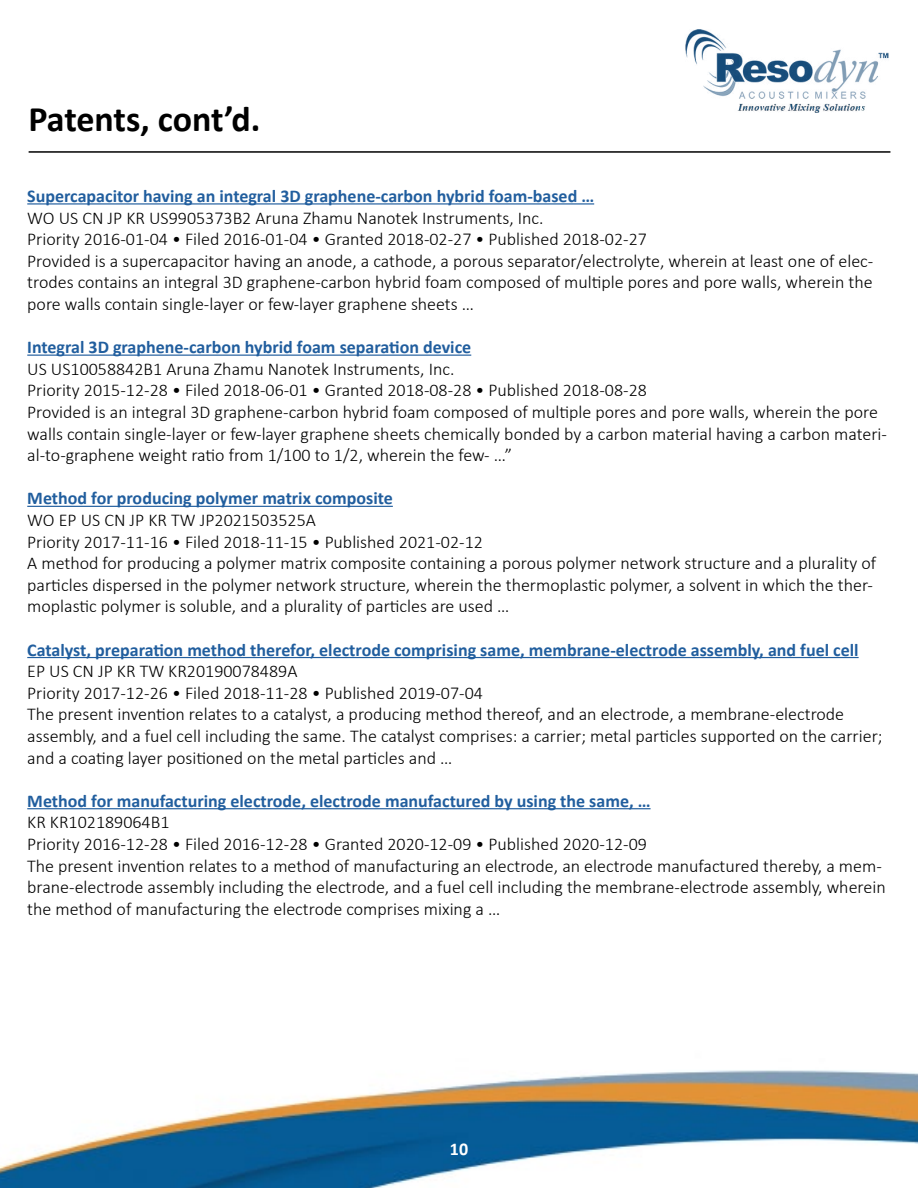
<style>
.page{position:relative;width:918px;height:1188px;background:#fff}
.page>*{position:absolute;margin:0;border:0;box-sizing:border-box;transform-origin:0 0}
.t1{font:700 36px "Calibri";letter-spacing:-.01em;color:#000}
.t2{font:300 18px/21.6px "Calibri";color:#000}
.t3{font:700 18px "Calibri";color:#215e9e}
.t4{font:700 18px "Calibri";color:#fff}
</style>
<div class="page">
<img style="left:0;top:1070px;width:918px;height:118px">
<hr style="left:29px;top:151px;width:861px;height:2px;background:#000">
<hr style="left:27px;top:203px;width:567px;height:2px;background:#215e9e">
<hr style="left:27px;top:355px;width:444px;height:1px;background:#215e9e">
<hr style="left:27px;top:506px;width:366px;height:1px;background:#215e9e">
<hr style="left:27px;top:657px;width:832px;height:1px;background:#215e9e">
<hr style="left:27px;top:808px;width:624px;height:1px;background:#215e9e">
<img style="left:685px;top:30px;width:204px;height:82px">
<h1 class="t1" style="left:28px;top:94px;width:233px">Patents, cont’d.</h1>
<p class="t3" style="left:27px;top:183px;width:568px">Supercapacitor having an integral 3D graphene-carbon hybrid foam-based …</p>
<p class="t2" style="left:27px;top:207px;width:848px">WO US CN JP KR US9905373B2 Aruna Zhamu Nanotek Instruments, Inc.<br>Priority 2016-01-04 • Filed 2016-01-04 • Granted 2018-02-27 • Published 2018-02-27<br>Provided is a supercapacitor having an anode, a cathode, a porous separator/electrolyte, wherein at least one of elec&shy;trodes contains an integral 3D graphene-carbon hybrid foam composed of multiple pores and pore walls, wherein the pore walls contain single-layer or few-layer graphene sheets …</p>
<p class="t3" style="left:27px;top:334px;width:446px">Integral 3D graphene-carbon hybrid foam separation device</p>
<p class="t2" style="left:27px;top:358px;width:861px">US US10058842B1 Aruna Zhamu Nanotek Instruments, Inc.<br>Priority 2015-12-28 • Filed 2018-06-01 • Granted 2018-08-28 • Published 2018-08-28<br>Provided is an integral 3D graphene-carbon hybrid foam composed of multiple pores and pore walls, wherein the pore walls contain single-layer or few-layer graphene sheets chemically bonded by a carbon material having a carbon materi&shy;al-to-graphene weight ratio from 1/100 to 1/2, wherein the few- …”</p>
<p class="t3" style="left:27px;top:492px;width:367px">Method for producing polymer matrix composite</p>
<p class="t2" style="left:27px;top:509px;width:850px">WO EP US CN JP KR TW JP2021503525A<br>Priority 2017-11-16 • Filed 2018-11-15 • Published 2021-02-12<br>A method for producing a polymer matrix composite containing a porous polymer network structure and a plurality of particles dispersed in the polymer network structure, wherein the thermoplastic polymer, a solvent in which the ther&shy;moplastic polymer is soluble, and a plurality of particles are used …</p>
<p class="t3" style="left:27px;top:637px;width:833px">Catalyst, preparation method therefor, electrode comprising same, membrane-electrode assembly, and fuel cell</p>
<p class="t2" style="left:27px;top:660px;width:857px">EP US CN JP KR TW KR20190078489A<br>Priority 2017-12-26 • Filed 2018-11-28 • Published 2019-07-04<br>The present invention relates to a catalyst, a producing method thereof, and an electrode, a membrane-electrode assembly, and a fuel cell including the same. The catalyst comprises: a carrier; metal particles supported on the carrier; and a coating layer positioned on the metal particles and …</p>
<p class="t3" style="left:27px;top:788px;width:625px">Method for manufacturing electrode, electrode manufactured by using the same, …</p>
<p class="t2" style="left:27px;top:811px;width:860px">KR KR102189064B1<br>Priority 2016-12-28 • Filed 2016-12-28 • Granted 2020-12-09 • Published 2020-12-09<br>The present invention relates to a method of manufacturing an electrode, an electrode manufactured thereby, a mem&shy;brane-electrode assembly including the electrode, and a fuel cell including the membrane-electrode assembly, wherein the method of manufacturing the electrode comprises mixing a …</p>
<p class="t4" style="left:450px;top:1136px;width:20px">10</p>
</div>
